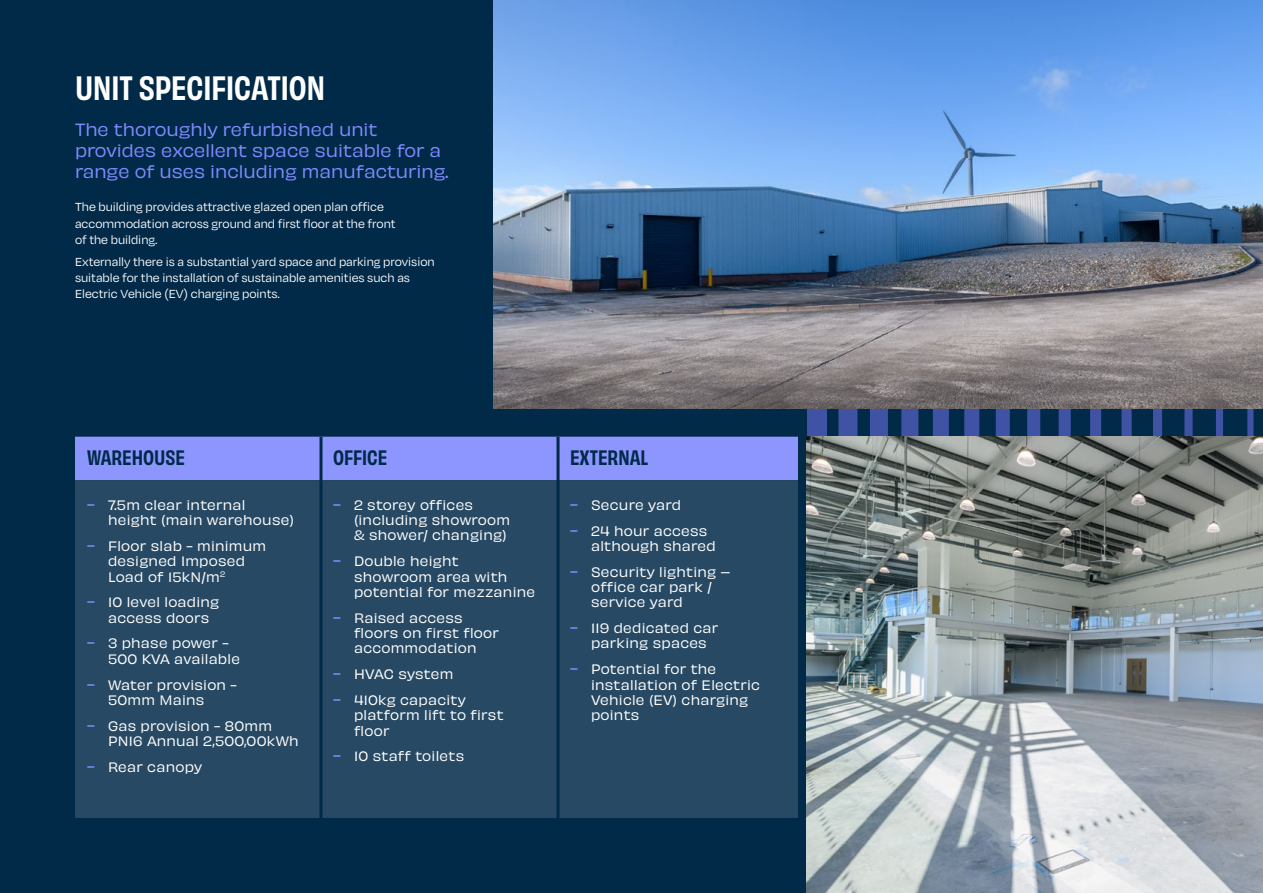
<style>
.page{position:relative;width:1263px;height:893px;background:#012948}
.page>*{position:absolute;margin:0;border:0;box-sizing:border-box;transform-origin:0 0}
.t1{font:31.5px "Obviously Narw Semi";color:#fff}
.t2{font:19.5px "Obviously Narw Semi";color:#012948}
.t3{font:16.5px/21px "Obviously";color:#808aff}
.t4{font:13.5px/16.2px "Degular";color:#fff}
.t5{font:12.75px/15.3px "Obviously";letter-spacing:.02em;color:#fff}
.s1{font-weight:500;font-size:13.5px;color:#808aff}
</style>
<div class="page">
<div style="left:75px;top:437px;width:723px;height:43px;background:#8d96ff"></div>
<div style="left:75px;top:480px;width:723px;height:338px;background:#274963"></div>
<hr style="left:319px;top:437px;width:3px;height:43px;background:#012948">
<hr style="left:556px;top:437px;width:3px;height:43px;background:#012948">
<hr style="left:319px;top:480px;width:3px;height:338px;background:#012948">
<hr style="left:556px;top:480px;width:3px;height:338px;background:#012948">
<div style="left:807px;top:396px;width:20px;height:183px;background:#4052a3"></div>
<div style="left:838px;top:396px;width:19px;height:183px;background:#4052a3"></div>
<div style="left:870px;top:396px;width:18px;height:183px;background:#4052a3"></div>
<div style="left:901px;top:396px;width:17px;height:183px;background:#4052a3"></div>
<div style="left:933px;top:396px;width:16px;height:183px;background:#4052a3"></div>
<div style="left:964px;top:396px;width:15px;height:183px;background:#4052a3"></div>
<div style="left:996px;top:396px;width:14px;height:183px;background:#4052a3"></div>
<div style="left:1027px;top:396px;width:13px;height:183px;background:#4052a3"></div>
<div style="left:1059px;top:396px;width:12px;height:183px;background:#4052a3"></div>
<div style="left:1090px;top:396px;width:11px;height:183px;background:#4052a3"></div>
<div style="left:1121px;top:396px;width:11px;height:183px;background:#4052a3"></div>
<div style="left:1153px;top:396px;width:9px;height:183px;background:#4052a3"></div>
<div style="left:1184px;top:396px;width:8px;height:183px;background:#4052a3"></div>
<div style="left:1216px;top:396px;width:7px;height:183px;background:#4052a3"></div>
<div style="left:1247px;top:396px;width:6px;height:183px;background:#4052a3"></div>
<img style="left:493px;top:0;width:770px;height:409px">
<img style="left:807px;top:437px;width:456px;height:456px">
<h1 class="t1" style="left:75px;top:65px;width:252px">UNIT SPECIFICATION</h1>
<p class="t3" style="left:75px;top:118px;width:375px">The thoroughly refurbished unit provides excellent space suitable for a range of uses including manufacturing.</p>
<p class="t4" style="left:75px;top:199px;width:322px">The building provides attractive glazed open plan office accommodation across ground and first floor at the front of the building.</p>
<p class="t4" style="left:75px;top:253px;width:361px">Externally there is a substantial yard space and parking provision suitable for the installation of sustainable amenities such as<br>Electric Vehicle (EV) charging points.</p>
<h2 class="t2" style="left:87px;top:443px;width:99px">WAREHOUSE</h2>
<h2 class="t2" style="left:333px;top:443px;width:56px">OFFICE</h2>
<h2 class="t2" style="left:570px;top:443px;width:80px">EXTERNAL</h2>
<p class="t5" style="left:108px;top:496px;width:187px;text-indent:-21px"><span class="s1">−</span> 7.5m clear internal height (main warehouse)</p>
<p class="t5" style="left:108px;top:537px;width:160px;text-indent:-21px"><span class="s1">−</span> Floor slab - minimum designed Imposed<br>Load of 15kN/m<sup>2</sup></p>
<p class="t5" style="left:108px;top:594px;width:113px;text-indent:-21px"><span class="s1">−</span> 10 level loading access doors</p>
<p class="t5" style="left:108px;top:635px;width:134px;text-indent:-21px"><span class="s1">−</span> 3 phase power -<br>500 KVA available</p>
<p class="t5" style="left:108px;top:676px;width:130px;text-indent:-21px"><span class="s1">−</span> Water provision -<br>50mm Mains</p>
<p class="t5" style="left:108px;top:717px;width:192px;text-indent:-21px"><span class="s1">−</span> Gas provision - 80mm<br>PN16 Annual 2,500,00kWh</p>
<p class="t5" style="left:87px;top:758px;width:117px"><span class="s1">−</span> Rear canopy</p>
<p class="t5" style="left:354px;top:496px;width:158px;text-indent:-21px"><span class="s1">−</span> 2 storey offices (including showroom &amp; shower/ changing)</p>
<p class="t5" style="left:354px;top:553px;width:183px;text-indent:-21px"><span class="s1">−</span> Double height showroom area with potential for mezzanine</p>
<p class="t5" style="left:354px;top:609px;width:147px;text-indent:-21px"><span class="s1">−</span> Raised access floors on first floor accommodation</p>
<p class="t5" style="left:333px;top:660px;width:134px;line-height:25.8px"><span class="s1">−</span> HVAC system<br><span class="s1">−</span> 410kg capacity</p>
<p class="t5" style="left:354px;top:707px;width:151px">platform lift to first floor</p>
<p class="t5" style="left:333px;top:748px;width:133px"><span class="s1">−</span> 10 staff toilets</p>
<p class="t5" style="left:570px;top:491px;width:139px;line-height:25.8px"><span class="s1">−</span> Secure yard<br><span class="s1">−</span> 24 hour access</p>
<p class="t5" style="left:570px;top:532px;width:162px;line-height:25.8px;text-align:center">although shared<br><span class="s1">−</span> Security lighting –</p>
<p class="t5" style="left:591px;top:578px;width:122px">office car park / service yard</p>
<p class="t5" style="left:591px;top:620px;width:129px;text-indent:-21px"><span class="s1">−</span> 119 dedicated car parking spaces</p>
<p class="t5" style="left:591px;top:661px;width:170px;text-indent:-21px"><span class="s1">−</span> Potential for the installation of Electric<br>Vehicle (EV) charging points</p>
</div>
